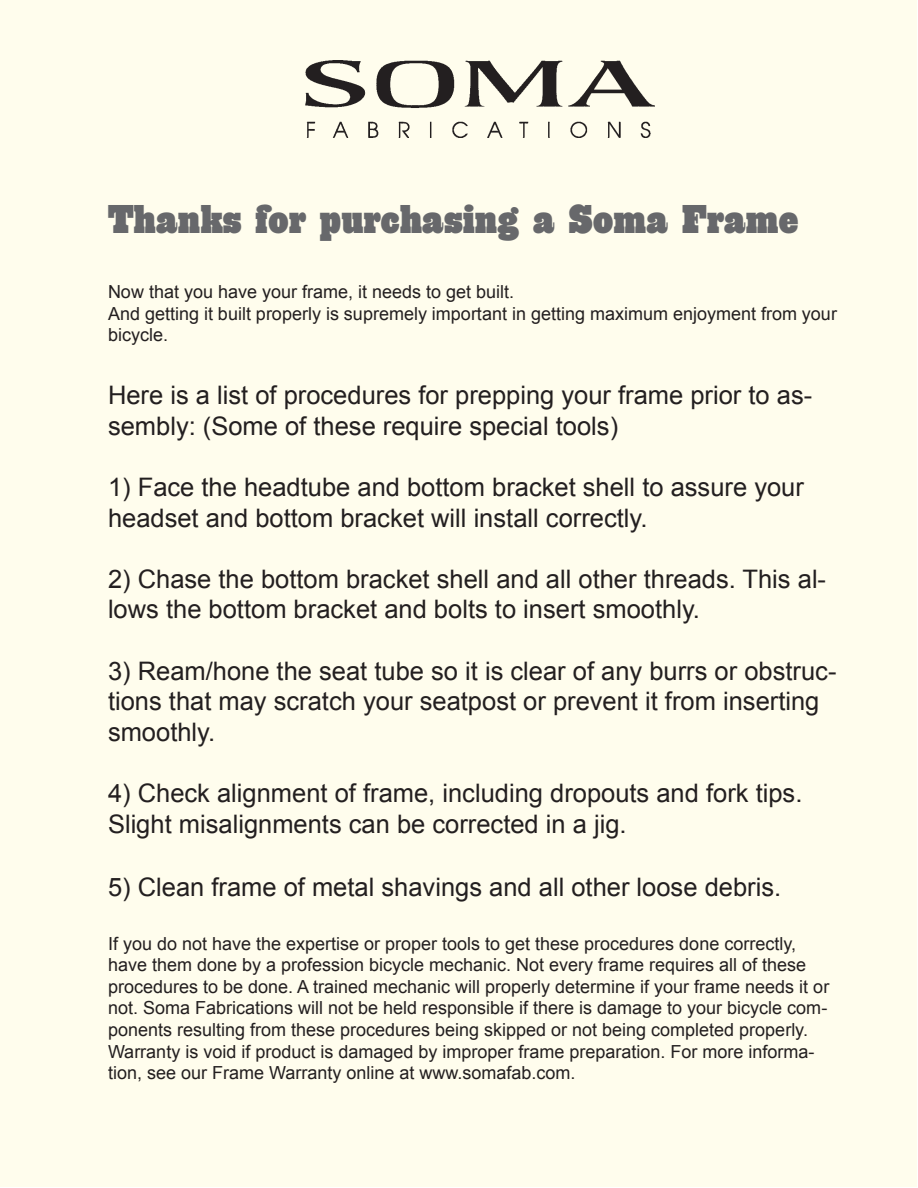
<style>
.page{position:relative;width:918px;height:1188px;background:#fff}
.page>*{position:absolute;margin:0;border:0;box-sizing:border-box;transform-origin:0 0}
.t1{font:36px "Cg Behemoth Se Cd";color:#67686b}
.t2{font:25.5px/30.6px "Arial";color:#231f20}
.t3{font:18px/21.6px "Arial";color:#231f20}
</style>
<div class="page">
<div style="left:1px;top:1px;width:916px;height:1186px;background:#fffded"></div>
<img style="left:306px;top:60px;width:348px;height:78px">
<h1 class="t1" style="left:108px;top:197px;width:692px">Thanks for purchasing a Soma Frame</h1>
<p class="t3" style="left:108px;top:281px;width:731px">Now that you have your frame, it needs to get built.<br>And getting it built properly is supremely important in getting maximum enjoyment from your bicycle.</p>
<h2 class="t2" style="left:108px;top:380px;width:706px">Here is a list of procedures for prepping your frame prior to as&shy;sembly: (Some of these require special tools)</h2>
<h2 class="t2" style="left:108px;top:472px;width:697px">1) Face the headtube and bottom bracket shell to assure your headset and bottom bracket will install correctly.</h2>
<h2 class="t2" style="left:108px;top:564px;width:720px">2) Chase the bottom bracket shell and all other threads. This al&shy;lows the bottom bracket and bolts to insert smoothly.</h2>
<h2 class="t2" style="left:108px;top:656px;width:730px">3) Ream/hone the seat tube so it is clear of any burrs or obstruc&shy;tions that may scratch your seatpost or prevent it from inserting smoothly.</h2>
<h2 class="t2" style="left:108px;top:778px;width:696px">4) Check alignment of frame, including dropouts and fork tips.<br>Slight misalignments can be corrected in a jig.</h2>
<h2 class="t2" style="left:108px;top:872px;width:675px">5) Clean frame of metal shavings and all other loose debris.</h2>
<p class="t3" style="left:108px;top:933px;width:723px">If you do not have the expertise or proper tools to get these procedures done correctly, have them done by a profession bicycle mechanic. Not every frame requires all of these procedures to be done. A trained mechanic will properly determine if your frame needs it or not. Soma Fabrications will not be held responsible if there is damage to your bicycle com&shy;ponents resulting from these procedures being skipped or not being completed properly.<br>Warranty is void if product is damaged by improper frame preparation. For more informa&shy;tion, see our Frame Warranty online at www.somafab.com.</p>
</div>
